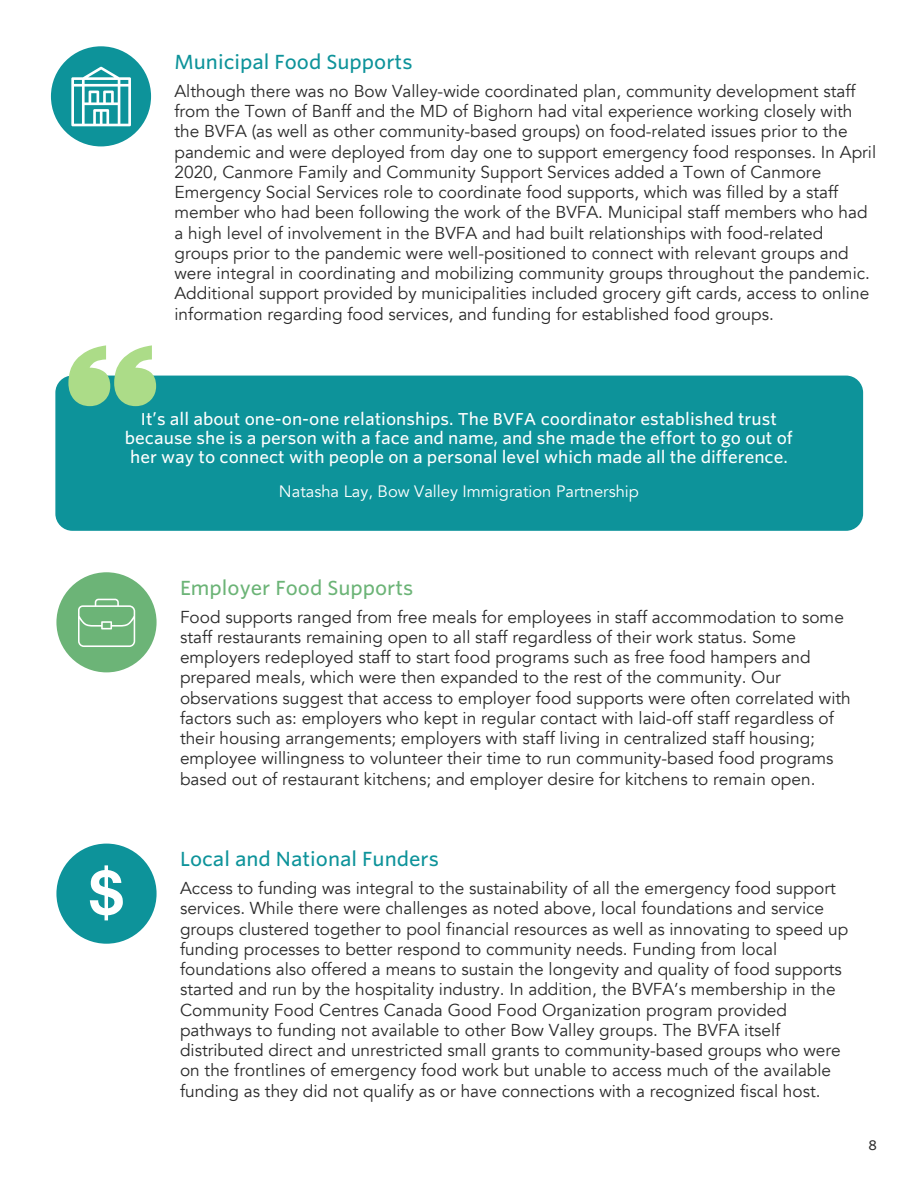
<style>
.page{position:relative;width:918px;height:1188px;background:#fff}
.page>*{position:absolute;margin:0;border:0;box-sizing:border-box;transform-origin:0 0}
.t1{font:500 19.5px "Whitney S Sm";color:#0d939a}
.t2{font:500 19.5px "Whitney S Sm";color:#6cb477}
.t3{font:17.25px/20.2px "Avenir";color:#2b2b2b}
.t4{font:500 16.5px/19.2px "Whitney S Sm";color:#fff;text-align:center}
.t5{font:16.5px "Avenir";color:#fff}
.t6{font:500 13.5px "Whitney S Sm";color:#2b2b2b}
</style>
<div class="page">
<div style="left:51px;top:46px;width:100px;height:100px;background:#0d939a;border-radius:50%"></div>
<svg style="left:71px;top:67px;width:60px;height:59px"></svg>
<div style="left:56px;top:572px;width:101px;height:100px;background:#6cb477;border-radius:50%"></div>
<svg style="left:78px;top:599px;width:57px;height:48px"></svg>
<div style="left:56px;top:844px;width:101px;height:100px;background:#0d939a;border-radius:50%"></div>
<svg style="left:90px;top:865px;width:33px;height:55px"></svg>
<div style="left:55px;top:376px;width:808px;height:155px;background:#0d939a;border-radius:17px"></div>
<svg style="left:68px;top:345px;width:88px;height:61px"></svg>
<p class="t1" style="left:175px;top:50px;width:240px">Municipal Food Supports</p>
<p class="t3" style="left:175px;top:81px;width:703px">Although there was no Bow Valley-wide coordinated plan, community development staff from the Town of Banff and the MD of Bighorn had vital experience working closely with the BVFA (as well as other community-based groups) on food-related issues prior to the pandemic and were deployed from day one to support emergency food responses. In April 2020, Canmore Family and Community Support Services added a Town of Canmore Emergency Social Services role to coordinate food supports, which was filled by a staff member who had been following the work of the BVFA. Municipal staff members who had a high level of involvement in the BVFA and had built relationships with food-related groups prior to the pandemic were well-positioned to connect with relevant groups and were integral in coordinating and mobilizing community groups throughout the pandemic.<br>Additional support provided by municipalities included grocery gift cards, access to online information regarding food services, and funding for established food groups.</p>
<p class="t4" style="left:125px;top:410px;width:670px">It’s all about one-on-one relationships. The BVFA coordinator established trust because she is a person with a face and name, and she made the effort to go out of her way to connect with people on a personal level which made all the difference.</p>
<p class="t5" style="left:279px;top:481px;width:362px">Natasha Lay, Bow Valley Immigration Partnership</p>
<p class="t2" style="left:180px;top:576px;width:235px">Employer Food Supports</p>
<p class="t3" style="left:180px;top:607px;width:672px">Food supports ranged from free meals for employees in staff accommodation to some staff restaurants remaining open to all staff regardless of their work status. Some employers redeployed staff to start food programs such as free food hampers and prepared meals, which were then expanded to the rest of the community. Our observations suggest that access to employer food supports were often correlated with factors such as: employers who kept in regular contact with laid-off staff regardless of their housing arrangements; employers with staff living in centralized staff housing; employee willingness to volunteer their time to run community-based food programs based out of restaurant kitchens; and employer desire for kitchens to remain open.</p>
<p class="t1" style="left:180px;top:848px;width:260px">Local and National Funders</p>
<p class="t3" style="left:180px;top:878px;width:670px">Access to funding was integral to the sustainability of all the emergency food support services. While there were challenges as noted above, local foundations and service groups clustered together to pool financial resources as well as innovating to speed up funding processes to better respond to community needs. Funding from local foundations also offered a means to sustain the longevity and quality of food supports started and run by the hospitality industry. In addition, the BVFA’s membership in the Community Food Centres Canada Good Food Organization program provided pathways to funding not available to other Bow Valley groups. The BVFA itself distributed direct and unrestricted small grants to community-based groups who were on the frontlines of emergency food work but unable to access much of the available funding as they did not qualify as or have connections with a recognized fiscal host.</p>
<p class="t6" style="left:869px;top:1137px;width:10px">8</p>
</div>
